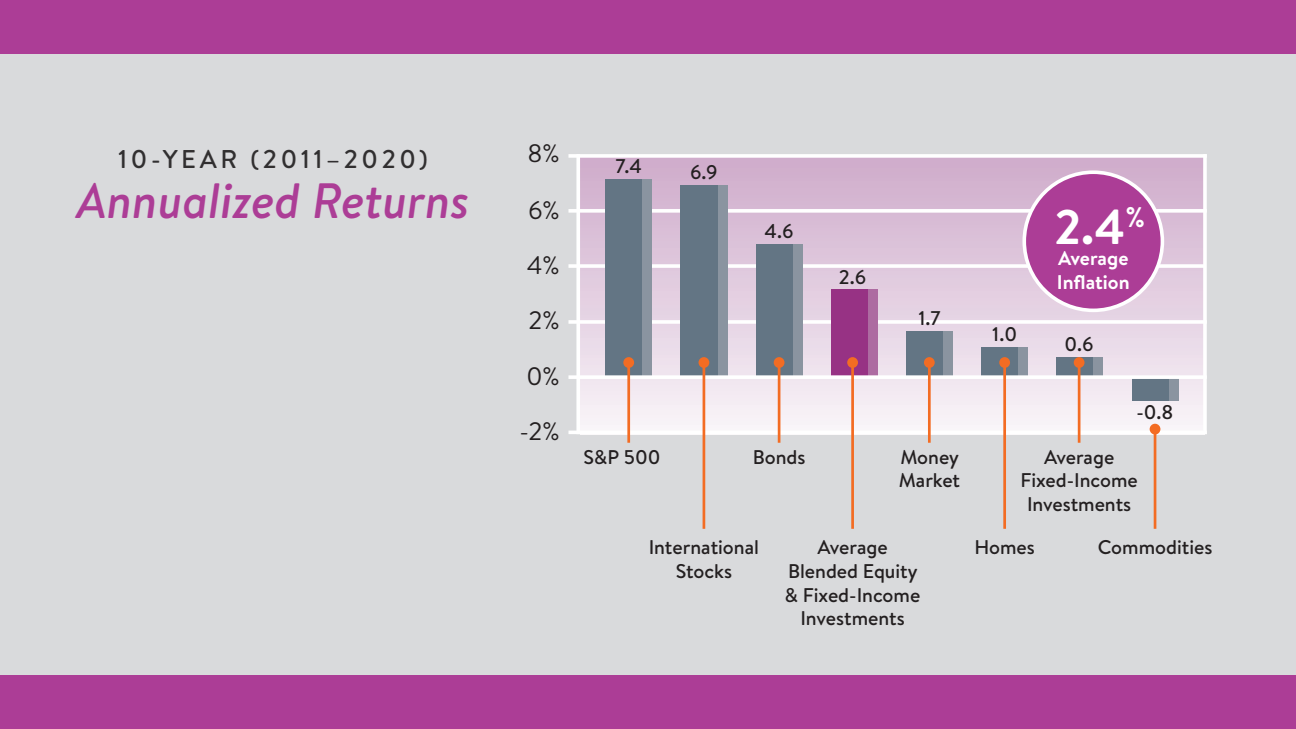
<style>
.page{position:relative;width:1296px;height:729px;background:#d9dadc}
.page>*{position:absolute;margin:0;border:0;box-sizing:border-box;transform-origin:0 0}
.t1{font:italic 500 49.5px "Brandon Text";color:#ac3d96}
.t2{font:700 48.6px "Brandon Text";color:#fff}
.t3{font:500 25.65px "Brandon Text";letter-spacing:.14em;color:#312f30}
.t4{font:25.2px/55.2px "Brandon Text";color:#231f20;text-align:center}
.t5{font:500 19.8px/23.7px "Brandon Text";color:#231f20;text-align:center}
.t6{font:700 19.8px/23.7px "Brandon Text";color:#fff}
</style>
<div class="page">
<div style="left:0;top:0;width:1296px;height:54px;background:#ac3d96"></div>
<div style="left:0;top:675px;width:1296px;height:54px;background:#ac3d96"></div>
<div style="left:580px;top:156px;width:624px;height:278px;background:linear-gradient(to bottom,#ceabca,#f7f3f7)"></div>
<hr style="left:568px;top:320px;width:639px;height:4px;background:#fbf8fb">
<hr style="left:568px;top:264px;width:637px;height:4px;background:#fff">
<svg style="left:568px;top:209px;width:635px;height:4px;background:#faf7fa"></svg>
<svg style="left:568px;top:154px;width:635px;height:4px;background:#faf7f9"></svg>
<hr style="left:1203px;top:154px;width:4px;height:280px;background:#fff">
<svg style="left:576px;top:154px;width:4px;height:277px"></svg>
<div style="left:605px;top:179px;width:47px;height:198px;background:#637584"></div>
<div style="left:643px;top:179px;width:9px;height:198px;background:#8a94a0"></div>
<div style="left:681px;top:185px;width:46px;height:192px;background:#637584"></div>
<div style="left:718px;top:185px;width:9px;height:192px;background:#8a94a0"></div>
<div style="left:756px;top:244px;width:46px;height:133px;background:#637584"></div>
<div style="left:793px;top:244px;width:9px;height:133px;background:#8a94a0"></div>
<div style="left:831px;top:290px;width:47px;height:87px;background:#973284"></div>
<div style="left:868px;top:290px;width:10px;height:87px;background:#ad6ba1"></div>
<div style="left:906px;top:331px;width:47px;height:46px;background:#637584"></div>
<div style="left:943px;top:331px;width:10px;height:46px;background:#8a94a0"></div>
<div style="left:981px;top:347px;width:47px;height:30px;background:#637584"></div>
<div style="left:1019px;top:347px;width:9px;height:30px;background:#8a94a0"></div>
<div style="left:1057px;top:357px;width:46px;height:20px;background:#637584"></div>
<div style="left:1094px;top:357px;width:9px;height:20px;background:#8a94a0"></div>
<div style="left:1132px;top:377px;width:46px;height:24px;background:#637584"></div>
<div style="left:1169px;top:377px;width:9px;height:24px;background:#8a94a0"></div>
<hr style="left:568px;top:431px;width:639px;height:3px;background:#fff">
<hr style="left:568px;top:375px;width:639px;height:4px;background:#fff">
<hr style="left:627px;top:363px;width:3px;height:80px;background:#f36c23">
<div style="left:623px;top:357px;width:11px;height:11px;background:#f36c23;border-radius:50%"></div>
<hr style="left:703px;top:363px;width:2px;height:166px;background:#f36c23">
<div style="left:699px;top:357px;width:10px;height:11px;background:#f36c23;border-radius:50%"></div>
<hr style="left:778px;top:363px;width:2px;height:80px;background:#f36c23">
<div style="left:774px;top:357px;width:11px;height:11px;background:#f36c23;border-radius:50%"></div>
<hr style="left:928px;top:363px;width:3px;height:80px;background:#f36c23">
<div style="left:924px;top:357px;width:11px;height:11px;background:#f36c23;border-radius:50%"></div>
<hr style="left:1154px;top:429px;width:2px;height:100px;background:#f36c23">
<div style="left:1150px;top:424px;width:10px;height:11px;background:#f36c23;border-radius:50%"></div>
<hr style="left:1003px;top:363px;width:3px;height:166px;background:#f36c23">
<div style="left:999px;top:357px;width:11px;height:11px;background:#f36c23;border-radius:50%"></div>
<hr style="left:851px;top:363px;width:3px;height:166px;background:#f36c23">
<div style="left:847px;top:357px;width:11px;height:11px;background:#f36c23;border-radius:50%"></div>
<hr style="left:1078px;top:363px;width:2px;height:80px;background:#f36c23">
<div style="left:1074px;top:357px;width:11px;height:11px;background:#f36c23;border-radius:50%"></div>
<div style="left:1024px;top:172px;width:138px;height:138px;background:#ac3d96;border-radius:50%"></div>
<div style="left:1022px;top:170px;width:142px;height:142px;border:4px solid #fff;border-radius:50%"></div>
<p class="t3" style="left:118px;top:142px;width:311px">10-YEAR (2011–2020)</p>
<h1 class="t1" style="left:76px;top:166px;width:395px">Annualized Returns</h1>
<p class="t4" style="left:528px;top:125px;width:34px">8%</p>
<p class="t4" style="left:528px;top:182px;width:33px">6%</p>
<p class="t4" style="left:520px;top:237px;width:42px">4%<br>2%<br>0% -2%</p>
<p class="t5" style="left:616px;top:154px;width:28px">7.4</p>
<p class="t5" style="left:690px;top:160px;width:29px">6.9</p>
<p class="t5" style="left:765px;top:219px;width:30px">4.6</p>
<p class="t5" style="left:839px;top:265px;width:29px">2.6</p>
<p class="t5" style="left:918px;top:306px;width:24px">1.7</p>
<p class="t5" style="left:992px;top:322px;width:26px">1.0</p>
<h2 class="t2" style="left:1054px;top:193px;width:92px">2.4<sup>%</sup></h2>
<p class="t6" style="left:1057px;top:246px;width:74px">Average<br>Inflation</p>
<p class="t5" style="left:1065px;top:332px;width:31px">0.6</p>
<p class="t5" style="left:1137px;top:400px;width:39px">-0.8</p>
<p class="t5" style="left:584px;top:445px;width:78px">S&amp;P 500</p>
<p class="t5" style="left:753px;top:445px;width:54px">Bonds</p>
<p class="t5" style="left:899px;top:445px;width:63px;text-align:left">Money<br>Market</p>
<p class="t5" style="left:649px;top:535px;width:112px">International<br>Stocks</p>
<p class="t5" style="left:785px;top:535px;width:137px">Average<br>Blended Equity &amp; Fixed-Income<br>Investments</p>
<p class="t5" style="left:1020px;top:445px;width:119px">Average<br>Fixed-Income<br>Investments</p>
<p class="t5" style="left:1098px;top:535px;width:116px">Commodities</p>
<p class="t5" style="left:974px;top:535px;width:62px">Homes</p>
</div>
